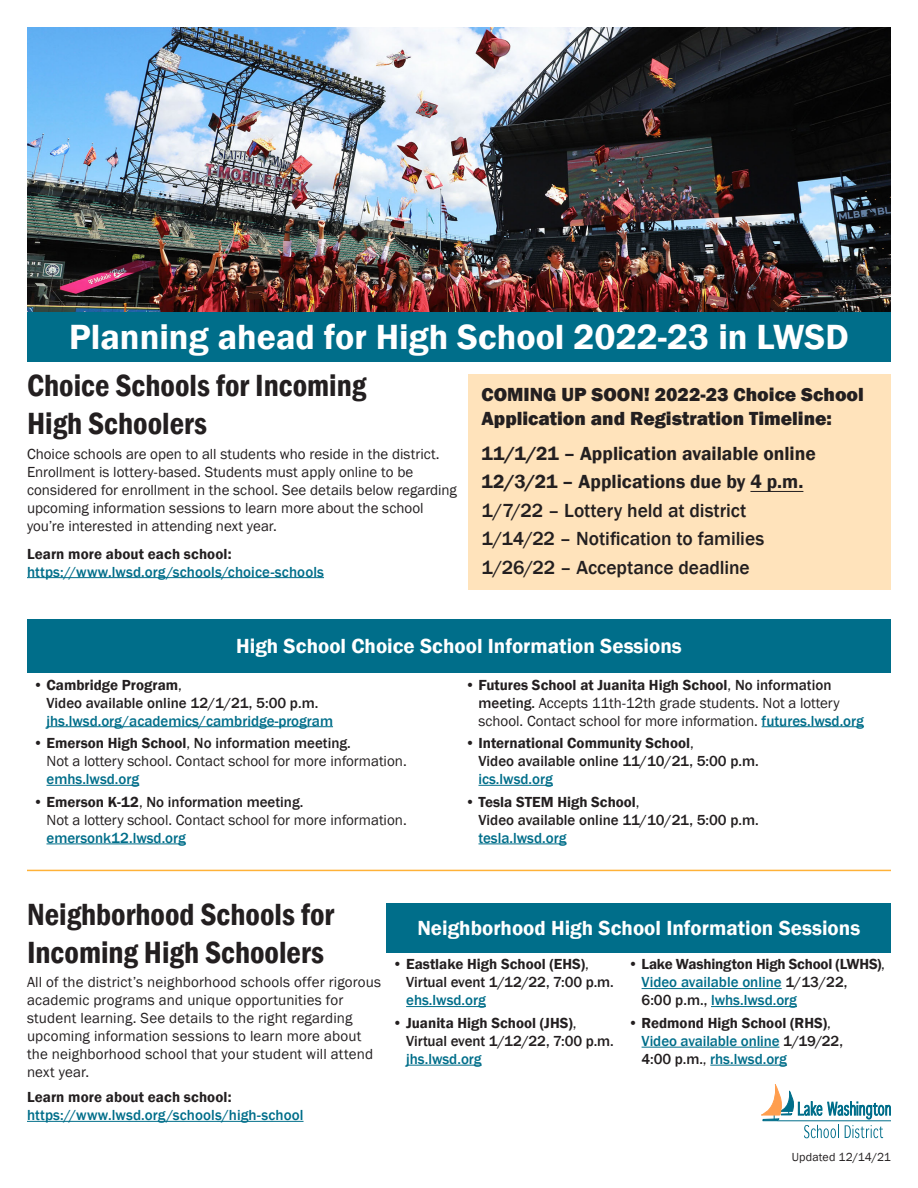
<style>
.page{position:relative;width:918px;height:1188px;background:#fff}
.page>*{position:absolute;margin:0;border:0;box-sizing:border-box;transform-origin:0 0}
.t1{font:600 36px "Franklin Gothic";color:#fff}
.heading_2{font:600 condensed 31.5px/37.8px "Franklin Gothic";color:#231f20}
.t2{font:600 21px "Franklin Gothic";color:#fff}
.body{font:500 19.5px "Franklin Gothic";letter-spacing:-.005em;color:#231f20}
.heading_2-2{font:800 19.5px/23.4px "Franklin Gothic";color:#231f20}
.body-2{font:600 19.5px "Franklin Gothic";color:#231f20}
.body-3{font:15px/18px "Franklin Gothic";color:#231f20}
.body-4{font:500 15px/18px "Franklin Gothic";color:#006e8a}
.t3{font:500 15px/18px "Franklin Gothic";color:#231f20}
.body-5{font:600 15px "Franklin Gothic";letter-spacing:.005em;color:#231f20}
.body-6{font:12px "Franklin Gothic";letter-spacing:.01em;color:#231f20}
.s1{font-weight:600;color:#231f20}
.s2{font-weight:400;color:#231f20}
.s3{color:#231f20}
.s4{font-weight:600}
.s5{font-weight:500}
.s6{font-weight:500;color:#006e8a}
.s7{font-weight:400}
.s8{color:#006e8a}
</style>
<div class="page">
<div style="left:27px;top:311px;width:864px;height:51px;background:#006e8a"></div>
<hr style="left:27px;top:1121px;width:277px;height:1px;background:#006e8a">
<hr style="left:27px;top:577px;width:297px;height:1px;background:#006e8a">
<div style="left:468px;top:374px;width:423px;height:216px;background:#ffe3bb"></div>
<hr style="left:750px;top:491px;width:53px;height:1px;background:#231f20">
<hr style="left:27px;top:870px;width:864px;height:1px;background:#ffb238">
<img style="left:27px;top:27px;width:864px;height:284px">
<div style="left:387px;top:903px;width:504px;height:49px;background:#006e8a"></div>
<hr style="left:406px;top:1006px;width:80px;height:1px;background:#006e8a">
<hr style="left:406px;top:1065px;width:76px;height:1px;background:#006e8a">
<hr style="left:642px;top:988px;width:140px;height:1px;background:#006e8a">
<hr style="left:711px;top:1006px;width:86px;height:1px;background:#006e8a">
<hr style="left:642px;top:1047px;width:137px;height:1px;background:#006e8a">
<hr style="left:710px;top:1065px;width:77px;height:1px;background:#006e8a">
<div style="left:27px;top:619px;width:864px;height:53px;background:#006e8a"></div>
<hr style="left:46px;top:726px;width:287px;height:1px;background:#006e8a">
<hr style="left:46px;top:785px;width:93px;height:1px;background:#006e8a">
<hr style="left:46px;top:844px;width:140px;height:1px;background:#006e8a">
<hr style="left:762px;top:726px;width:102px;height:1px;background:#006e8a">
<hr style="left:478px;top:785px;width:75px;height:1px;background:#006e8a">
<hr style="left:478px;top:844px;width:88px;height:1px;background:#006e8a">
<svg style="left:761px;top:1085px;width:130px;height:53px"></svg>
<p class="t1" style="left:69px;top:315px;width:781px">Planning ahead for High School 2022-23 in LWSD</p>
<p class="heading_2" style="left:27px;top:366px;width:341px">Choice Schools for Incoming<br>High Schoolers</p>
<p class="body-3" style="left:27px;top:445px;width:431px">Choice schools are open to all students who reside in the district.<br>Enrollment is lottery-based. Students must apply online to be considered for enrollment in the school. See details below regarding upcoming information sessions to learn more about the school you’re interested in attending next year.</p>
<p class="body-4" style="left:27px;top:545px;width:299px"><span class="s1">Learn more about each school: </span>https://www.lwsd.org/schools/choice-schools</p>
<p class="heading_2-2" style="left:482px;top:383px;width:384px">COMING UP SOON! 2022-23 Choice School<br>Application and Registration Timeline:</p>
<p class="body-2" style="left:482px;top:441px;width:336px">11/1/21 – Application available online</p>
<p class="body-2" style="left:482px;top:470px;width:323px">12/3/21 – Applications due by 4 p.m.</p>
<p class="body" style="left:482px;top:498px;width:266px">1/7/22 – Lottery held at district</p>
<p class="body" style="left:482px;top:527px;width:284px">1/14/22 – Notification to families</p>
<p class="body" style="left:482px;top:555px;width:270px">1/26/22 – Acceptance deadline</p>
<p class="t2" style="left:236px;top:633px;width:447px">High School Choice School Information Sessions</p>
<p class="body-4" style="left:46px;top:676px;width:288px;text-indent:-14px"><span class="s2">•</span> <span class="s1">Cambridge Program</span><span class="s2">,<br></span><span class="s3">Video available online 12/1/21, 5:00 p.m. </span>jhs.lwsd.org/academics/cambridge-program</p>
<p class="body-3" style="left:46px;top:735px;width:362px;text-indent:-14px">• <span class="s4">Emerson High School</span>, <span class="s5">No information meeting.<br></span>Not a lottery school. Contact school for more information. <span class="s6">emhs.lwsd.org</span></p>
<p class="body-3" style="left:46px;top:793px;width:362px;text-indent:-14px">• <span class="s4">Emerson K-12</span>, <span class="s5">No information meeting.<br></span>Not a lottery school. Contact school for more information. <span class="s6">emersonk12.lwsd.org</span></p>
<p class="body-3" style="left:478px;top:676px;width:387px;text-indent:-14px">• <span class="s4">Futures School at Juanita High School</span>, <span class="s5">No information meeting.</span> Accepts 11th-12th grade students. Not a lottery school. Contact school for more information. <span class="s6">futures.lwsd.org</span></p>
<p class="t3" style="left:478px;top:734px;width:282px;text-indent:-14px"><span class="s7">•</span> <span class="s4">International Community School</span><span class="s7">,<br></span>Video available online 11/10/21, 5:00 p.m. <span class="s8">ics.lwsd.org</span></p>
<p class="t3" style="left:478px;top:793px;width:282px;text-indent:-14px"><span class="s7">•</span> <span class="s4">Tesla STEM High School</span><span class="s7">,<br></span>Video available online 11/10/21, 5:00 p.m. <span class="s8">tesla.lwsd.org</span></p>
<p class="heading_2" style="left:27px;top:895px;width:309px">Neighborhood Schools for<br>Incoming High Schoolers</p>
<p class="body-3" style="left:27px;top:974px;width:356px">All of the district’s neighborhood schools offer rigorous academic programs and unique opportunities for student learning. See details to the right regarding upcoming information sessions to learn more about the neighborhood school that your student will attend next year.</p>
<p class="body-5" style="left:27px;top:1088px;width:206px">Learn more about each school:</p>
<p class="body-4" style="left:27px;top:1106px;width:278px">https://www.lwsd.org/schools/high-school</p>
<p class="t2" style="left:417px;top:915px;width:444px">Neighborhood High School Information Sessions</p>
<p class="t3" style="left:406px;top:956px;width:209px;text-indent:-14px"><span class="s7">•</span> <span class="s4">Eastlake High School (EHS)</span><span class="s7">,<br></span>Virtual event 1/12/22, 7:00 p.m. <span class="s8">ehs.lwsd.org</span></p>
<p class="t3" style="left:406px;top:1014px;width:209px;text-indent:-14px"><span class="s7">•</span> <span class="s4">Juanita High School (JHS)</span><span class="s7">,<br></span>Virtual event 1/12/22, 7:00 p.m. <span class="s8">jhs.lwsd.org</span></p>
<p class="body-4" style="left:642px;top:956px;width:245px;text-indent:-14px"><span class="s2">•</span> <span class="s1">Lake Washington High School (LWHS)</span><span class="s2">,<br></span>Video available online <span class="s3">1/13/22,<br>6:00 p.m.,</span> lwhs.lwsd.org</p>
<p class="body-4" style="left:642px;top:1014px;width:203px;text-indent:-14px"><span class="s2">•</span> <span class="s1">Redmond High School (RHS)</span><span class="s2">,<br></span>Video available online <span class="s3">1/19/22,<br>4:00 p.m.</span><span class="s2">,</span> rhs.lwsd.org</p>
<p class="body-6" style="left:792px;top:1150px;width:101px">Updated 12/14/21</p>
</div>
